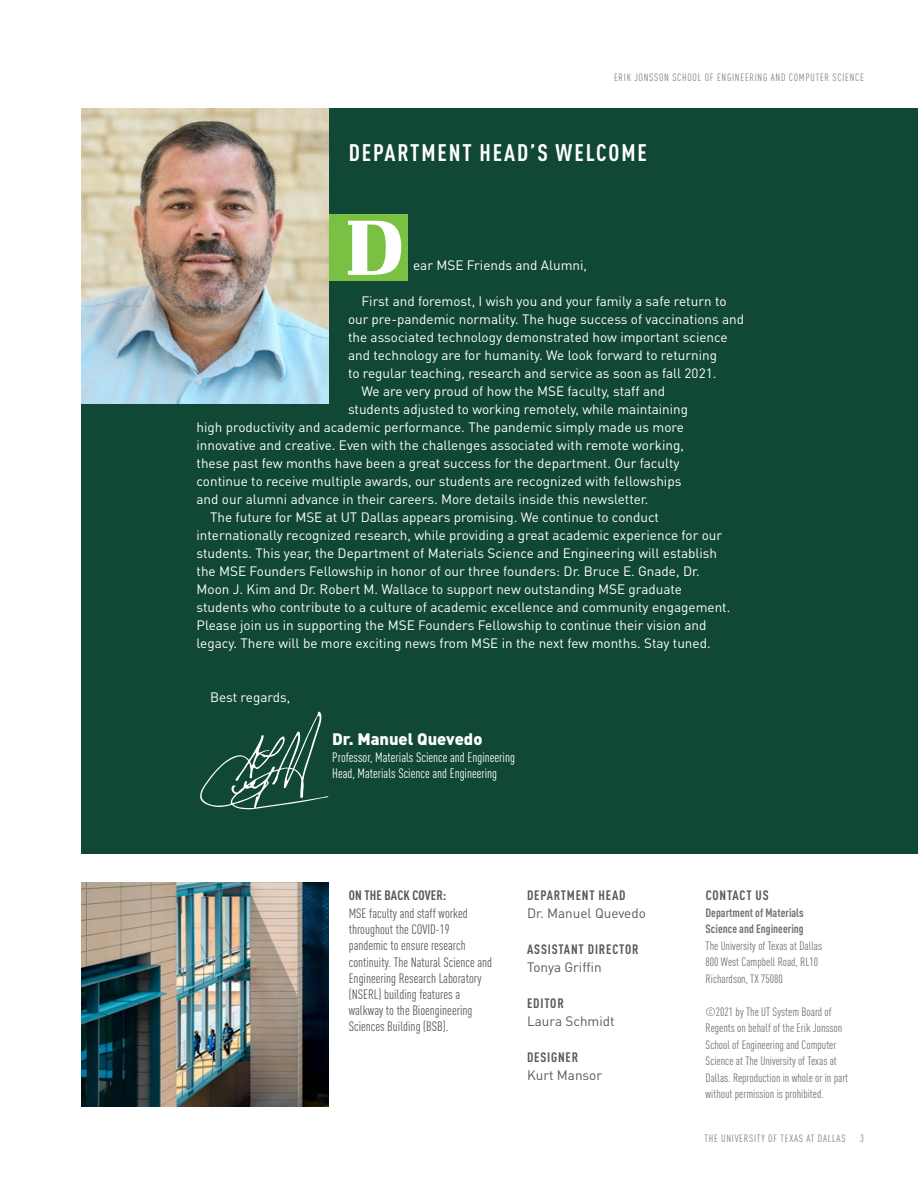
<style>
.page{position:relative;width:918px;height:1188px;background:#fff}
.page>*{position:absolute;margin:0;border:0;box-sizing:border-box;transform-origin:0 0}
.t1{font:900 78.3px "Ibis Display";color:#fff}
.t2{font:700 condensed 23.7px "DIN Pro";letter-spacing:.08em;color:#fff}
.t3{font:900 16.5px "DIN Pro";color:#fff}
.t4{font:13.5px "DIN Pro";color:#fff}
.t5{font:condensed 13.5px/16.2px "DIN Pro";color:#58595b}
.t6{font:condensed 13.5px/16.2px "DIN Pro";color:#fff}
.t7{font:700 condensed 13.5px "DIN Pro";letter-spacing:.06em;color:#58595b}
.t8{font:13.5px "DIN Pro";color:#58595b}
.t9{font:700 condensed 13.5px "DIN Pro";letter-spacing:.01em;color:#58595b}
.t10{font:condensed 12px/16.5px "DIN Pro";color:#717275}
.t11{font:700 condensed 12px/16.5px "DIN Pro";color:#717275}
.t12{font:condensed 10.5px "DIN Pro";letter-spacing:.07em;color:#808285}
</style>
<div class="page">
<div style="left:81px;top:108px;width:837px;height:745px;background:#104735"></div>
<div style="left:319px;top:214px;width:89px;height:67px;background:#7ac143"></div>
<img style="left:81px;top:108px;width:247px;height:296px">
<img style="left:81px;top:882px;width:247px;height:225px">
<svg style="left:200px;top:711px;width:128px;height:98px"></svg>
<p class="t12" style="left:614px;top:71px;width:251px">ERIK JONSSON SCHOOL OF ENGINEERING AND COMPUTER SCIENCE</p>
<h2 class="t2" style="left:349px;top:138px;width:299px">DEPARTMENT HEAD’S WELCOME</h2>
<h1 class="t1" style="left:346px;top:199px;width:58px">D</h1>
<p class="t4" style="left:413px;top:256px;width:176px">ear MSE Friends and Alumni,</p>
<p class="t4" style="left:362px;top:292px;width:367px">First and foremost, I wish you and your family a safe return to</p>
<p class="t4" style="left:348px;top:310px;width:398px">our pre-pandemic normality. The huge success of vaccinations and</p>
<p class="t4" style="left:348px;top:328px;width:381px">the associated technology demonstrated how important science</p>
<p class="t4" style="left:348px;top:346px;width:371px">and technology are for humanity. We look forward to returning</p>
<p class="t4" style="left:348px;top:364px;width:370px">to regular teaching, research and service as soon as fall 2021.</p>
<p class="t4" style="left:362px;top:382px;width:305px">We are very proud of how the MSE faculty, staff and</p>
<p class="t4" style="left:348px;top:400px;width:342px">students adjusted to working remotely, while maintaining</p>
<p class="t4" style="left:197px;top:418px;width:489px">high productivity and academic performance. The pandemic simply made us more</p>
<p class="t4" style="left:197px;top:436px;width:489px">innovative and creative. Even with the challenges associated with remote working,</p>
<p class="t4" style="left:197px;top:454px;width:485px">these past few months have been a great success for the department. Our faculty</p>
<p class="t4" style="left:197px;top:472px;width:486px">continue to receive multiple awards, our students are recognized with fellowships</p>
<p class="t4" style="left:197px;top:490px;width:454px">and our alumni advance in their careers. More details inside this newsletter.</p>
<p class="t4" style="left:210px;top:508px;width:451px">The future for MSE at UT Dallas appears promising. We continue to conduct</p>
<p class="t4" style="left:197px;top:526px;width:527px">internationally recognized research, while providing a great academic experience for our</p>
<p class="t4" style="left:197px;top:544px;width:522px">students. This year, the Department of Materials Science and Engineering will establish</p>
<p class="t4" style="left:197px;top:562px;width:505px">the MSE Founders Fellowship in honor of our three founders: Dr. Bruce E. Gnade, Dr.</p>
<p class="t4" style="left:197px;top:580px;width:487px">Moon J. Kim and Dr. Robert M. Wallace to support new outstanding MSE graduate</p>
<p class="t4" style="left:197px;top:598px;width:535px">students who contribute to a culture of academic excellence and community engagement.</p>
<p class="t4" style="left:197px;top:616px;width:511px">Please join us in supporting the MSE Founders Fellowship to continue their vision and</p>
<p class="t4" style="left:197px;top:634px;width:516px">legacy. There will be more exciting news from MSE in the next few months. Stay tuned.</p>
<p class="t4" style="left:210px;top:688px;width:82px">Best regards,</p>
<p class="t3" style="left:332px;top:728px;width:152px">Dr. Manuel Quevedo</p>
<p class="t6" style="left:332px;top:749px;width:184px">Professor, Materials Science and Engineering<br>Head, Materials Science and Engineering</p>
<p class="t9" style="left:349px;top:887px;width:99px">ON THE BACK COVER:</p>
<p class="t5" style="left:349px;top:905px;width:145px">MSE faculty and staff worked throughout the COVID-19<br>pandemic to ensure research continuity. The Natural Science and<br>Engineering Research Laboratory (NSERL) building features a walkway to the Bioengineering<br>Sciences Building (BSB).</p>
<p class="t7" style="left:527px;top:887px;width:100px">DEPARTMENT HEAD</p>
<p class="t8" style="left:527px;top:904px;width:120px">Dr. Manuel Quevedo</p>
<p class="t7" style="left:527px;top:941px;width:113px">ASSISTANT DIRECTOR</p>
<p class="t8" style="left:527px;top:958px;width:76px">Tonya Griffin</p>
<p class="t7" style="left:527px;top:995px;width:38px">EDITOR</p>
<p class="t8" style="left:527px;top:1012px;width:89px">Laura Schmidt</p>
<p class="t7" style="left:527px;top:1049px;width:53px">DESIGNER</p>
<p class="t8" style="left:527px;top:1066px;width:77px">Kurt Mansor</p>
<p class="t7" style="left:706px;top:887px;width:64px">CONTACT US</p>
<p class="t11" style="left:706px;top:904px;width:100px">Department of Materials<br>Science and Engineering</p>
<p class="t10" style="left:706px;top:937px;width:118px">The University of Texas at Dallas<br>800 West Campbell Road, RL10<br>Richardson, TX 75080</p>
<p class="t10" style="left:706px;top:1003px;width:144px">©2021 by The UT System Board of Regents on behalf of the Erik Jonsson School of Engineering and Computer Science at The University of Texas at Dallas. Reproduction in whole or in part without permission is prohibited.</p>
<p class="t12" style="left:704px;top:1132px;width:143px">THE UNIVERSITY OF TEXAS AT DALLAS</p>
<p class="t12" style="left:860px;top:1132px;width:5px">3</p>
</div>
